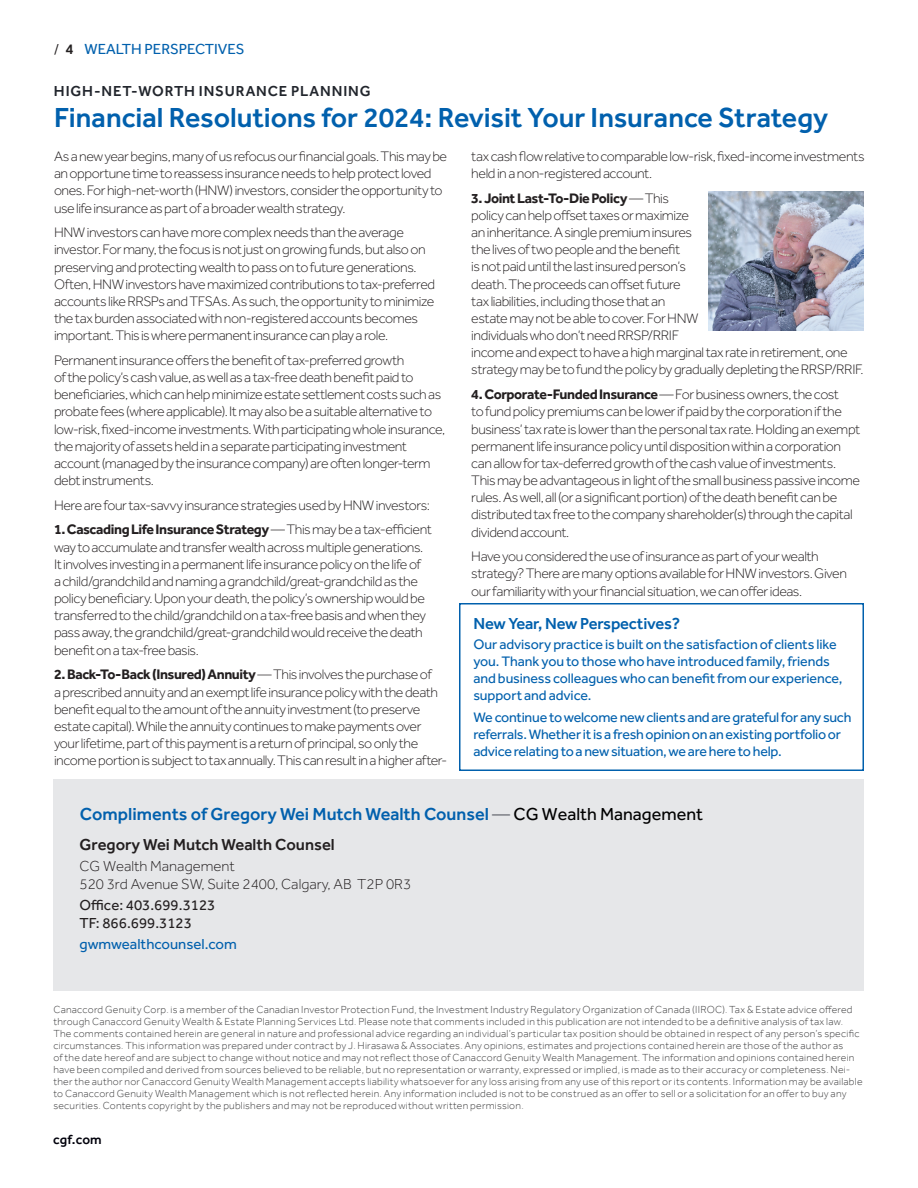
<style>
.page{position:relative;width:918px;height:1188px;background:#fff}
.page>*{position:absolute;margin:0;border:0;box-sizing:border-box;transform-origin:0 0}
.t1{font:500 28.5px "Effra";letter-spacing:-.005em;color:#0160ad}
.t2{font:500 18px "Effra";color:#0160ad}
.t3{font:500 16.5px "Effra";color:#231f20}
.t4{font:500 16.5px "Effra";letter-spacing:-.01em;color:#0160ad}
.t5{font:300 15px/18px "Effra";color:#231f20}
.t6{font:15px/18px "Effra";color:#231f20}
.t7{font:500 15px "Effra";letter-spacing:.06em;color:#22262d}
.t8{font:15px "Effra";color:#0160ad}
.t9{font:15px "Canaccord Effra";color:#0160ad}
.t10{font:300 14.25px/17.1px "Effra";letter-spacing:-.03em;color:#231f20}
.t11{font:14.25px/17.1px "Effra";letter-spacing:-.015em;color:#0160ad}
.t12{font:500 13.5px "Effra";color:#00000b}
.t13{font:300 10.5px/12px "Canaccord Effra";letter-spacing:.02em;color:#3e3e3f}
.s1{font-family:"Minion Pro";font-weight:700;color:#231f20}
.s2{font-family:"Effra";font-weight:500;color:#231f20}
.s3{font-weight:700}
.s4{font-weight:300;color:#323640}
.s5{font-weight:400;color:#000}
</style>
<div class="page">
<div style="left:53px;top:780px;width:811px;height:211px;background:#e6e7e9"></div>
<img style="left:709px;top:192px;width:155px;height:139px">
<div style="left:459px;top:603px;width:405px;height:168px;background:#fff;border:2px solid #0160ad"></div>
<p class="t9" style="left:54px;top:40px;width:192px"><span class="s1">/</span> <span class="s2">4</span> WEALTH PERSPECTIVES</p>
<p class="t7" style="left:54px;top:82px;width:22px">High</p>
<p class="t7" style="left:94px;top:82px;width:70px">-Net-Worth</p>
<p class="t7" style="left:199px;top:82px;width:48px">Insurance</p>
<p class="t7" style="left:291px;top:82px;width:11px">planning</p>
<p class="t1" style="left:54px;top:100px;width:776px">Financial Resolutions for 2024: Revisit Your Insurance Strategy</p>
<p class="t10" style="left:54px;top:148px;width:395px">As a new year begins, many of us refocus our financial goals. This may be an opportune time to reassess insurance needs to help protect loved ones. For high-net-worth (HNW) investors, consider the opportunity to use life insurance as part of a broader wealth strategy.</p>
<p class="t10" style="left:54px;top:224px;width:383px">HNW investors can have more complex needs than the average investor. For many, the focus is not just on growing funds, but also on preserving and protecting wealth to pass on to future generations.<br>Often, HNW investors have maximized contributions to tax-preferred accounts like RRSPs and TFSAs. As such, the opportunity to minimize the tax burden associated with non-registered accounts becomes important. This is where permanent insurance can play a role.</p>
<p class="t10" style="left:54px;top:352px;width:393px">Permanent insurance offers the benefit of tax-preferred growth<br>of the policy’s cash value, as well as a tax-free death benefit paid to beneficiaries, which can help minimize estate settlement costs such as probate fees (where applicable). It may also be a suitable alternative to low-risk, fixed-income investments. With participating whole insurance, the majority of assets held in a separate participating investment account (managed by the insurance company) are often longer-term debt instruments.</p>
<p class="t10" style="left:54px;top:496px;width:377px">Here are four tax-savvy insurance strategies used by HNW investors:</p>
<p class="t10" style="left:54px;top:521px;width:379px"><span class="s3">1. Cascading Life Insurance Strategy</span> — This may be a tax-efficient way to accumulate and transfer wealth across multiple generations.<br>It involves investing in a permanent life insurance policy on the life of<br>a child/grandchild and naming a grandchild/great-grandchild as the policy beneficiary. Upon your death, the policy’s ownership would be transferred to the child/grandchild on a tax-free basis and when they pass away, the grandchild/great-grandchild would receive the death benefit on a tax-free basis.</p>
<p class="t10" style="left:54px;top:666px;width:395px"><span class="s3">2. Back-To-Back (Insured) Annuity</span> — This involves the purchase of<br>a prescribed annuity and an exempt life insurance policy with the death benefit equal to the amount of the annuity investment (to preserve estate capital). While the annuity continues to make payments over your lifetime, part of this payment is a return of principal, so only the income portion is subject to tax annually. This can result in a higher after-</p>
<p class="t10" style="left:471px;top:148px;width:395px">tax cash flow relative to comparable low-risk, fixed-income investments held in a non-registered account.</p>
<p class="t10" style="left:471px;top:189px;width:394px"><span class="s3">3. Joint Last-To-Die Policy</span> — This<br>policy can help offset taxes or maximize<br>an inheritance. A single premium insures<br>the lives of two people and the benefit<br>is not paid until the last insured person’s<br>death. The proceeds can offset future<br>tax liabilities, including those that an<br>estate may not be able to cover. For HNW<br>individuals who don’t need RRSP/RRIF<br>income and expect to have a high marginal tax rate in retirement, one strategy may be to fund the policy by gradually depleting the RRSP/RRIF.</p>
<p class="t10" style="left:471px;top:386px;width:390px"><span class="s3">4. Corporate-Funded Insurance</span> — For business owners, the cost<br>to fund policy premiums can be lower if paid by the corporation if the business’ tax rate is lower than the personal tax rate. Holding an exempt permanent life insurance policy until disposition within a corporation can allow for tax-deferred growth of the cash value of investments.<br>This may be advantageous in light of the small business passive income rules. As well, all (or a significant portion) of the death benefit can be distributed tax free to the company shareholder(s) through the capital dividend account.</p>
<p class="t10" style="left:471px;top:548px;width:377px">Have you considered the use of insurance as part of your wealth strategy? There are many options available for HNW investors. Given ourfamiliarity with your financial situation, we can offer ideas.</p>
<p class="t4" style="left:473px;top:613px;width:208px">New Year, New Perspectives?</p>
<p class="t11" style="left:473px;top:635px;width:371px">Our advisory practice is built on the satisfaction of clients like you. Thank you to those who have introduced family, friends and business colleagues who can benefit from our experience, support and advice.</p>
<p class="t11" style="left:473px;top:708px;width:380px">We continue to welcome new clients and are grateful for any such referrals. Whether it is a fresh opinion on an existing portfolio or advice relating to a new situation, we are here to help.</p>
<p class="t2" style="left:80px;top:803px;width:625px">Compliments of Gregory Wei Mutch Wealth Counsel <span class="s4">—</span> <span class="s5">CG Wealth Management</span></p>
<p class="t3" style="left:80px;top:835px;width:257px">Gregory Wei Mutch Wealth Counsel</p>
<p class="t5" style="left:80px;top:857px;width:333px">CG Wealth Management<br>520 3rd Avenue SW, Suite 2400, Calgary, AB T2P 0R3</p>
<p class="t6" style="left:80px;top:896px;width:137px">Office: 403.699.3123<br>TF: 866.699.3123</p>
<p class="t8" style="left:80px;top:936px;width:159px">gwmwealthcounsel.com</p>
<p class="t13" style="left:53px;top:1004px;width:811px">Canaccord Genuity Corp. is a member of the Canadian Investor Protection Fund, the Investment Industry Regulatory Organization of Canada (IIROC). Tax &amp; Estate advice offered through Canaccord Genuity Wealth &amp; Estate Planning Services Ltd. Please note that comments included in this publication are not intended to be a definitive analysis of tax law.<br>The comments contained herein are general in nature and professional advice regarding an individual’s particular tax position should be obtained in respect of any person’s specific circumstances. This information was prepared under contract by J. Hirasawa &amp; Associates. Any opinions, estimates and projections contained herein are those of the author as<br>of the date hereof and are subject to change without notice and may not reflect those of Canaccord Genuity Wealth Management. The information and opinions contained herein have been compiled and derived from sources believed to be reliable, but no representation or warranty, expressed or implied, is made as to their accuracy or completeness. Nei&shy;ther the author nor Canaccord Genuity Wealth Management accepts liability whatsoever for any loss arising from any use of this report or its contents. Information may be available to Canaccord Genuity Wealth Management which is not reflected herein. Any information included is not to be construed as an offer to sell or a solicitation for an offer to buy any securities. Contents copyright by the publishers and may not be reproduced without written permission.</p>
<p class="t12" style="left:53px;top:1131px;width:50px">cgf.com</p>
</div>
